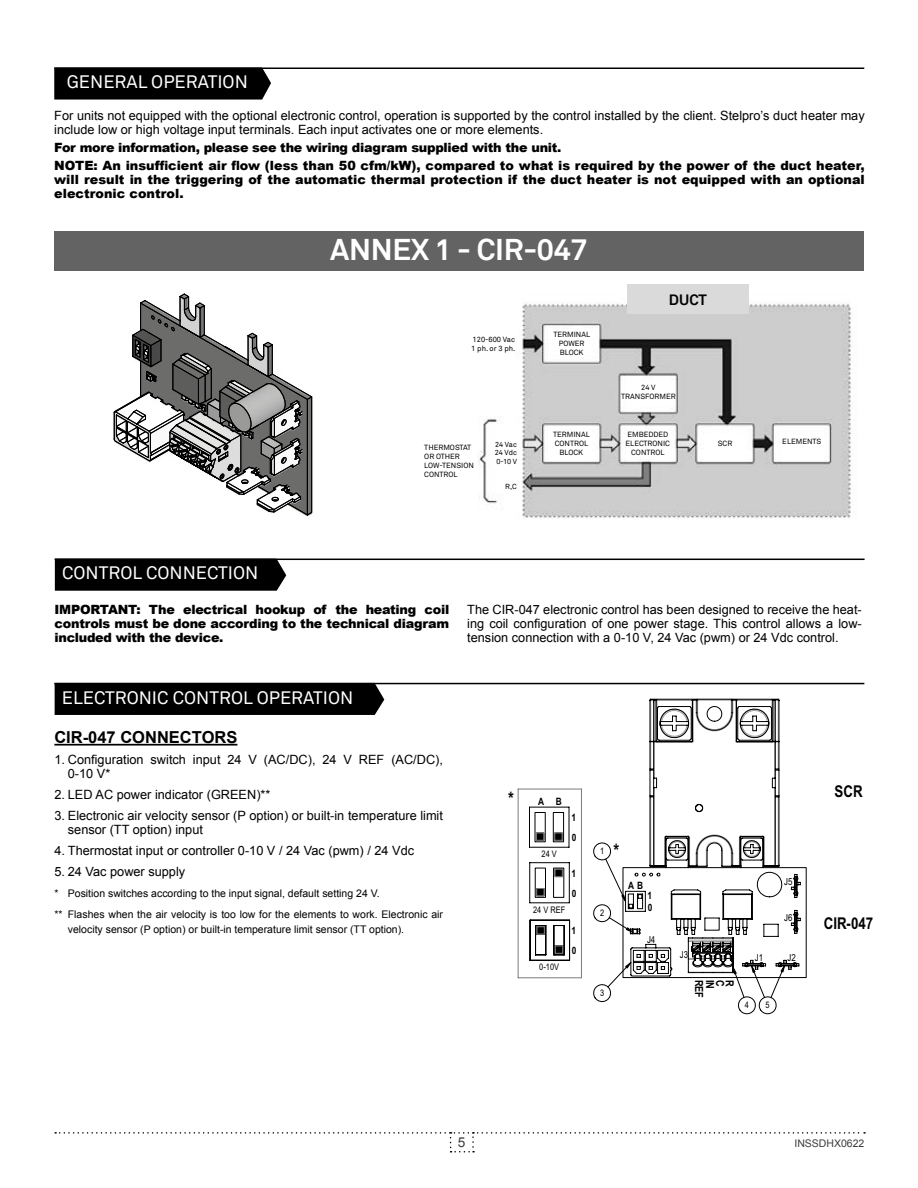
<style>
.page{position:relative;width:918px;height:1188px;background:#fff}
.page>*{position:absolute;margin:0;border:0;box-sizing:border-box;transform-origin:0 0}
.t1{font:700 30px "Akkurat";letter-spacing:-.01em;color:#fff}
.t2{font:700 18.3px "Arial Narrow";color:#000}
.t3{font:18px "Akkurat";color:#fff}
.t4{font:700 16.5px "Arial";color:#000}
.t5{font:700 16.2px "Arial Narrow";color:#000}
.t6{font:700 15px "Akkurat";color:#000}
.t7{font:13.65px "Arial";color:#3c3c3b}
.t8{font:12.75px/14.2px "Arial";color:#000}
.t9{font:900 12.75px/14.2px "Arial";color:#000}
.t10{font:700 11.1px "Arial Narrow";color:#000}
.t11{font:10.5px/21px "Arial";color:#000}
.t12{font:10.5px "Arial";color:#3c3c3b}
.t13{font:700 10.2px "Arial Narrow";color:#000}
.t14{font:9.6px "Arial Narrow";color:#000}
.t15{font:9px "Arial Narrow";color:#000}
.t16{font:7.5px/9px "Akkurat";color:#000;text-align:center}
.t17{font:7.35px/8.9px "Akkurat";color:#000;text-align:justify}
</style>
<div class="page">
<svg style="left:55px;top:1132px;width:810px;height:21px"></svg>
<div style="left:55px;top:684px;width:329px;height:31px;background:#000"></div>
<hr style="left:54px;top:683px;width:810px;height:1px;background:#000">
<hr style="left:54px;top:744px;width:183px;height:2px;background:#000">
<svg style="left:785px;top:867px;width:22px;height:111px"></svg>
<hr style="left:518px;top:978px;width:63px;height:1px;background:#7c7c7b">
<hr style="left:518px;top:789px;width:1px;height:189px;background:#7c7c7b">
<hr style="left:518px;top:789px;width:63px;height:1px;background:#7c7c7b">
<svg style="left:529px;top:699px;width:256px;height:315px"></svg>
<div style="left:54px;top:69px;width:217px;height:31px;background:#000"></div>
<hr style="left:54px;top:68px;width:810px;height:1px;background:#000">
<div style="left:54px;top:231px;width:810px;height:40px;background:#646363"></div>
<div style="left:55px;top:560px;width:231px;height:31px;background:#000"></div>
<hr style="left:55px;top:559px;width:810px;height:1px;background:#000">
<img style="left:479px;top:419px;width:19px;height:85px">
<img style="left:522px;top:284px;width:329px;height:235px">
<div style="left:627px;top:285px;width:121px;height:29px;background:#dadada"></div>
<svg style="left:114px;top:293px;width:199px;height:223px"></svg>
<h3 class="t3" style="left:67px;top:71px;width:183px">GENERAL OPERATION</h3>
<p class="t8" style="left:54px;top:108px;width:812px">For units not equipped with the optional electronic control, operation is supported by the control installed by the client. Stelpro’s duct heater may include low or high voltage input terminals. Each input activates one or more elements.</p>
<p class="t9" style="left:54px;top:139px;width:812px;line-height:17.7px">For more information, please see the wiring diagram supplied with the unit.<br>NOTE: An insufficient air flow (less than 50 cfm/kW), compared to what is required by the power of the duct heater,</p>
<p class="t9" style="left:54px;top:172px;width:812px">will result in the triggering of the automatic thermal protection if the duct heater is not equipped with an optional electronic control.</p>
<h3 class="t3" style="left:62px;top:563px;width:198px">CONTROL CONNECTION</h3>
<h1 class="t1" style="left:330px;top:231px;width:259px">ANNEX 1 - CIR-047</h1>
<p class="t16" style="left:471px;top:335px;width:46px;text-align:left">120-600 Vac<br>1 ph. or 3 ph.</p>
<p class="t16" style="left:424px;top:443px;width:51px;text-align:left">THERMOSTAT<br>OR OTHER<br>LOW-TENSION<br>CONTROL</p>
<p class="t17" style="left:495px;top:440px;width:24px">24 Vac 24 Vdc 0-10 V</p>
<p class="t17" style="left:505px;top:482px;width:13px">R,C</p>
<p class="t16" style="left:553px;top:330px;width:38px">TERMINAL<br>POWER<br>BLOCK</p>
<p class="t16" style="left:553px;top:431px;width:38px">TERMINAL<br>CONTROL<br>BLOCK</p>
<p class="t6" style="left:669px;top:290px;width:39px">DUCT</p>
<p class="t16" style="left:621px;top:383px;width:56px">24 V<br>TRANSFORMER</p>
<p class="t16" style="left:626px;top:431px;width:46px">EMBEDDED<br>ELECTRONIC<br>CONTROL</p>
<p class="t16" style="left:718px;top:439px;width:16px">SCR</p>
<p class="t16" style="left:782px;top:438px;width:40px">ELEMENTS</p>
<p class="t9" style="left:55px;top:602px;width:396px;text-align:justify">IMPORTANT: The electrical hookup of the heating coil controls must be done according to the technical diagram included with the device.</p>
<p class="t8" style="left:467px;top:602px;width:396px;text-align:justify">The CIR-047 electronic control has been designed to receive the heat&shy;ing coil configuration of one power stage. This control allows a low&shy;tension connection with a 0-10 V, 24 Vac (pwm) or 24 Vdc control.</p>
<h3 class="t3" style="left:62px;top:687px;width:293px">ELECTRONIC CONTROL OPERATION</h3>
<p class="t4" style="left:54px;top:726px;width:185px">CIR-047 CONNECTORS</p>
<p class="t8" style="left:68px;top:752px;width:377px;text-indent:-14px">1. Configuration switch input 24 V (AC/DC), 24 V REF (AC/DC),<br>0-10 V*</p>
<p class="t8" style="left:54px;top:788px;width:218px">2. LED AC power indicator (GREEN)**</p>
<p class="t8" style="left:68px;top:809px;width:377px;text-indent:-14px">3. Electronic air velocity sensor (P option) or built-in temperature limit sensor (TT option) input</p>
<p class="t8" style="left:54px;top:844px;width:361px">4. Thermostat input or controller 0-10 V / 24 Vac (pwm) / 24 Vdc</p>
<p class="t8" style="left:54px;top:865px;width:132px">5. 24 Vac power supply</p>
<p class="t11" style="left:54px;top:883px;width:390px">* Position switches according to the input signal, default setting 24 V.<br>** Flashes when the air velocity is too low for the elements to work. Electronic air</p>
<p class="t11" style="left:68px;top:919px;width:338px">velocity sensor (P option) or built-in temperature limit sensor (TT option).</p>
<h2 class="t2" style="left:508px;top:785px;width:7px">*</h2>
<p class="t13" style="left:538px;top:794px;width:25px">A B</p>
<p class="t15" style="left:542px;top:847px;width:17px">24 V</p>
<p class="t13" style="left:572px;top:809px;width:6px">1</p>
<p class="t13" style="left:572px;top:829px;width:6px">0</p>
<p class="t13" style="left:572px;top:866px;width:6px">1</p>
<p class="t13" style="left:572px;top:886px;width:6px">0</p>
<p class="t15" style="left:533px;top:903px;width:34px">24 V REF</p>
<p class="t13" style="left:572px;top:922px;width:6px">1</p>
<p class="t15" style="left:539px;top:960px;width:21px">0-10V</p>
<p class="t13" style="left:572px;top:942px;width:6px">0</p>
<p class="t15" style="left:600px;top:845px;width:6px">1</p>
<h2 class="t2" style="left:613px;top:836px;width:7px">*</h2>
<p class="t15" style="left:600px;top:906px;width:6px">2</p>
<p class="t13" style="left:628px;top:878px;width:16px">A B</p>
<p class="t13" style="left:648px;top:888px;width:6px">1</p>
<p class="t13" style="left:648px;top:900px;width:6px">0</p>
<p class="t14" style="left:647px;top:932px;width:10px">J4</p>
<p class="t15" style="left:600px;top:986px;width:6px">3</p>
<p class="t14" style="left:680px;top:948px;width:10px">J3</p>
<p class="t14" style="left:755px;top:951px;width:10px">J1</p>
<p class="t10" style="left:728px;top:980px;width:8px;rotate:90deg">C</p>
<p class="t10" style="left:738px;top:980px;width:8px;rotate:90deg">R</p>
<p class="t10" style="left:708px;top:980px;width:20px;rotate:90deg">REF</p>
<p class="t10" style="left:718px;top:980px;width:11px;rotate:90deg">IN</p>
<p class="t15" style="left:745px;top:999px;width:6px">4</p>
<p class="t15" style="left:766px;top:999px;width:6px">5</p>
<p class="t14" style="left:784px;top:875px;width:10px">J5</p>
<p class="t14" style="left:784px;top:911px;width:10px">J6</p>
<p class="t14" style="left:788px;top:951px;width:10px">J2</p>
<p class="t5" style="left:835px;top:779px;width:30px">SCR</p>
<p class="t5" style="left:824px;top:911px;width:51px">CIR-047</p>
<p class="t7" style="left:458px;top:1133px;width:9px">5</p>
<p class="t12" style="left:794px;top:1136px;width:72px">INSSDHX0622</p>
</div>
